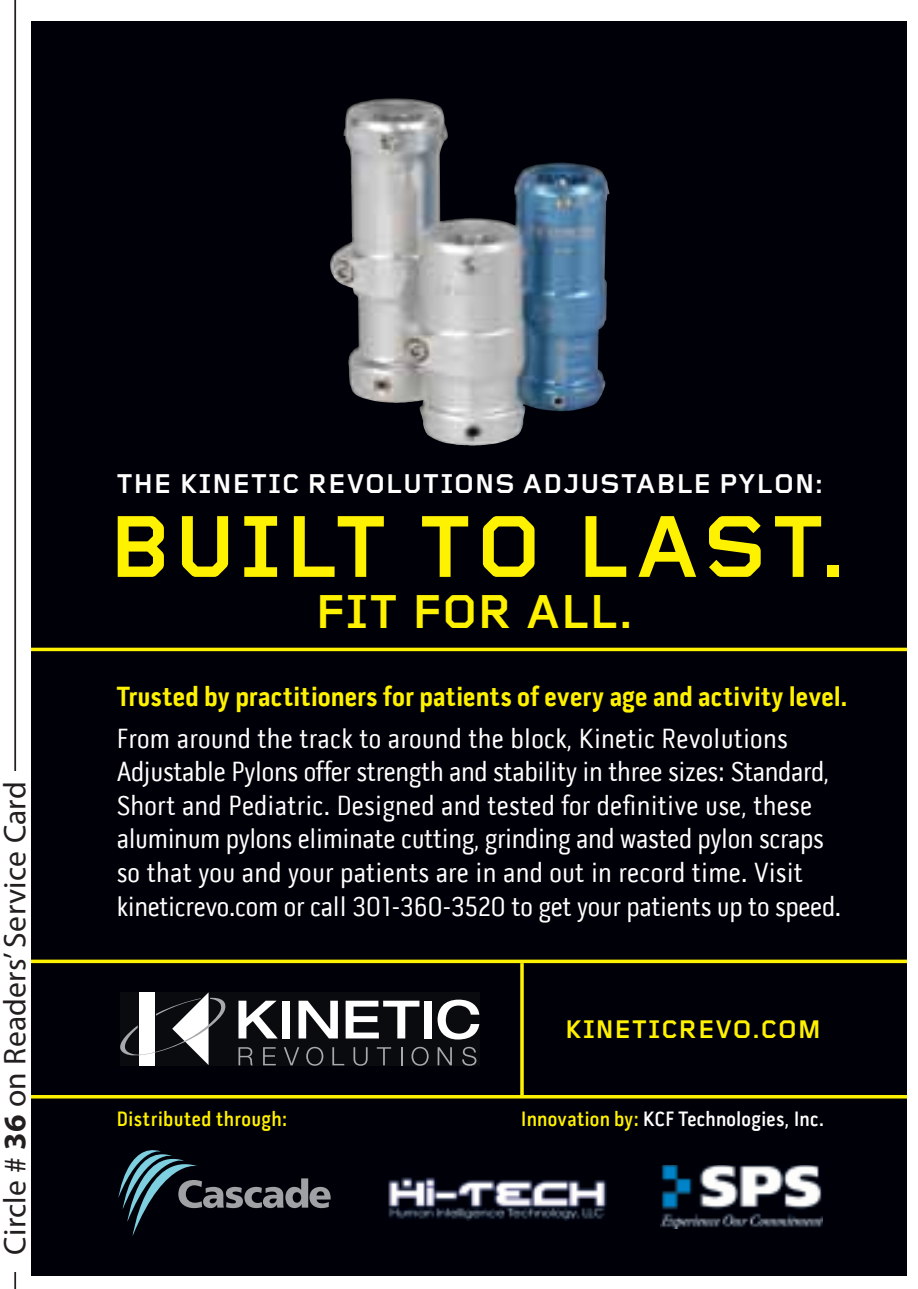
<style>
.page{position:relative;width:918px;height:1289px;background:#fff}
.page>*{position:absolute;margin:0;border:0;box-sizing:border-box;transform-origin:0 0}
.t1{font:700 91px "Foundry Gridnik";letter-spacing:.04em;color:#fff200}
.t2{font:700 49px "Foundry Gridnik";letter-spacing:.005em;color:#fff200}
.t3{font:31.5px "Myriad Pro";letter-spacing:.01em;color:#231f20}
.t4{font:28px/33.6px "Pill Gothic 300 mg";letter-spacing:-.01em;color:#fff}
.t5{font:700 28px "Pill Gothic 300 mg";letter-spacing:.005em;color:#fff200}
.t6{font:700 28px "Foundry Gridnik";letter-spacing:.025em;color:#fff}
.t7{font:700 26.25px "Foundry Gridnik";letter-spacing:.03em;color:#fff200}
.t8{font:600 21px "Pill Gothic 300 mg";letter-spacing:.01em;color:#fff}
.t9{font:600 21px "Pill Gothic 300 mg";letter-spacing:.025em;color:#fff200}
.s1{font-weight:700}
.s2{color:#fff200}
</style>
<div class="page">
<hr style="left:14px;top:0;width:2px;height:1288px;background:#231f20">
<div style="left:31px;top:21px;width:875px;height:1253px;background:#000008"></div>
<img style="left:330px;top:98px;width:276px;height:347px">
<div style="left:120px;top:992px;width:359px;height:73px;background:#0a0b0e"></div>
<div style="left:139px;top:992px;width:16px;height:73px;background:#fff"></div>
<svg style="left:120px;top:992px;width:106px;height:72px"></svg>
<svg style="left:238px;top:1000px;width:40px;height:38px"></svg>
<div style="left:281px;top:1000px;width:8px;height:38px;background:#fff"></div>
<svg style="left:298px;top:1000px;width:40px;height:38px"></svg>
<svg style="left:345px;top:1000px;width:74px;height:38px"></svg>
<div style="left:424px;top:1000px;width:8px;height:38px;background:#fff"></div>
<svg style="left:437px;top:999px;width:42px;height:40px"></svg>
<svg style="left:238px;top:1047px;width:15px;height:18px"></svg>
<svg style="left:263px;top:1047px;width:13px;height:18px"></svg>
<svg style="left:284px;top:1047px;width:15px;height:18px"></svg>
<svg style="left:306px;top:1046px;width:17px;height:19px"></svg>
<svg style="left:332px;top:1047px;width:12px;height:18px"></svg>
<svg style="left:353px;top:1047px;width:14px;height:18px"></svg>
<svg style="left:377px;top:1047px;width:14px;height:18px"></svg>
<svg style="left:401px;top:1047px;width:1px;height:18px"></svg>
<svg style="left:411px;top:1046px;width:17px;height:19px"></svg>
<svg style="left:437px;top:1047px;width:15px;height:18px"></svg>
<svg style="left:462px;top:1046px;width:14px;height:19px"></svg>
<img style="left:388px;top:1177px;width:218px;height:43px">
<img style="left:660px;top:1165px;width:162px;height:63px">
<svg style="left:118px;top:1150px;width:212px;height:85px"></svg>
<svg style="left:31px;top:647px;width:875px;height:4px;background:#d3c801"></svg>
<hr style="left:31px;top:959px;width:875px;height:3px;background:#fff200">
<svg style="left:31px;top:1094px;width:875px;height:4px;fill:#fff200"></svg>
<hr style="left:520px;top:962px;width:3px;height:132px;background:#fff200">
<div style="left:0;top:771px;width:28px;height:500px;background:#fff"></div>
<p class="t3" style="left:-4px;top:1254px;width:474px;rotate:-90deg">Circle # <span class="s1">36</span> on Readers’ Service Card</p>
<p class="t6" style="left:117px;top:468px;width:708px">THE KINETIC REVOLUTIONS ADJUSTABLE PYLON:</p>
<h1 class="t1" style="left:107px;top:496px;width:741px">BUILT TO LAST.</h1>
<h2 class="t2" style="left:315px;top:584px;width:320px">FIT FOR ALL.</h2>
<p class="t5" style="left:117px;top:679px;width:731px">Trusted by practitioners for patients of every age and activity level.</p>
<p class="t4" style="left:117px;top:721px;width:725px">From around the track to around the block, Kinetic Revolutions Adjustable Pylons offer strength and stability in three sizes: Standard, Short and Pediatric. Designed and tested for definitive use, these aluminum pylons eliminate cutting, grinding and wasted pylon scraps so that you and your patients are in and out in record time. Visit kineticrevo.com or call 301-360-3520 to get your patients up to speed.</p>
<p class="t9" style="left:117px;top:1105px;width:172px">Distributed through:</p>
<p class="t7" style="left:564px;top:1014px;width:258px">KINETICREVO.COM</p>
<p class="t8" style="left:520px;top:1105px;width:305px"><span class="s2">Innovation by:</span> KCF Technologies, Inc.</p>
</div>
